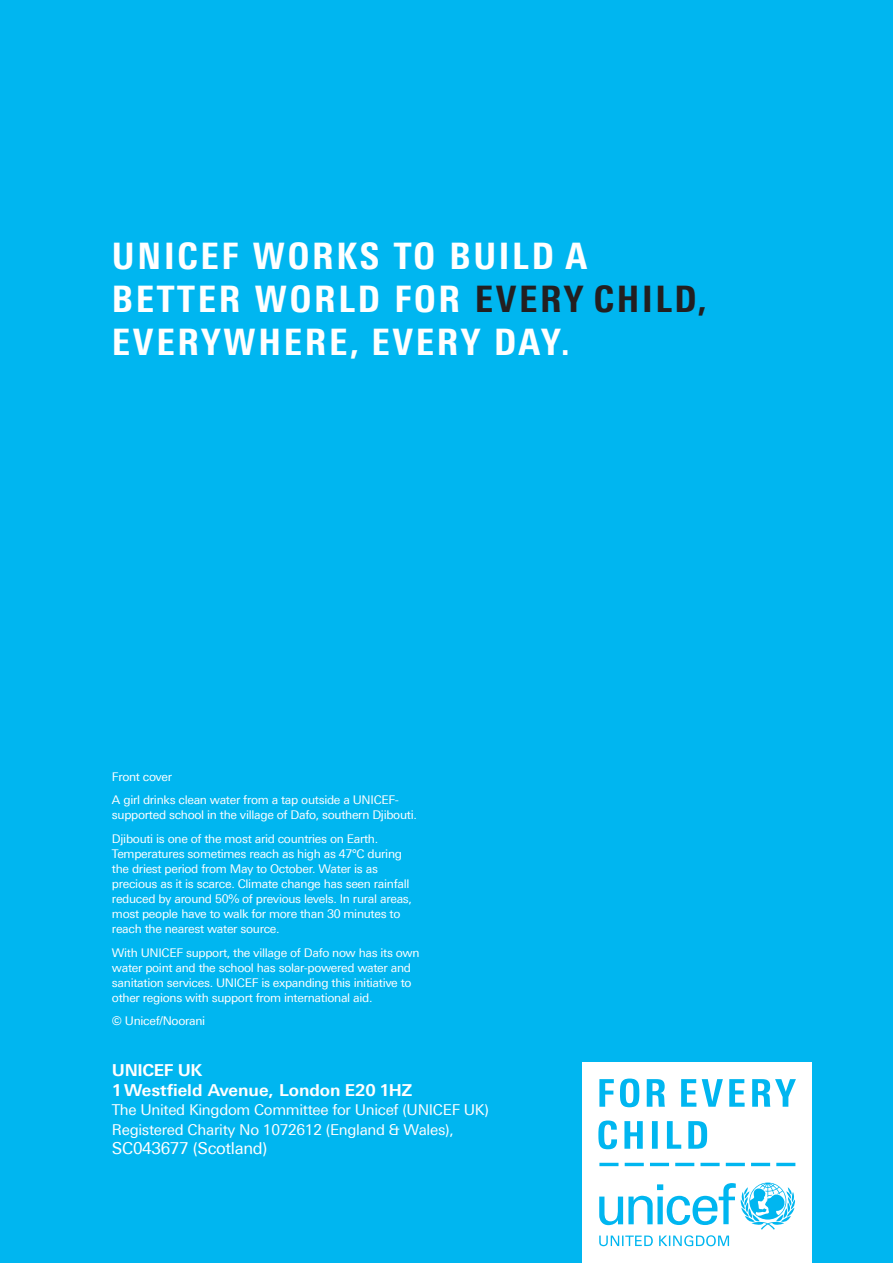
<style>
.page{position:relative;width:893px;height:1263px;background:#00b6f0}
.page>*{position:absolute;margin:0;border:0;box-sizing:border-box;transform-origin:0 0}
.t1{font:800 condensed 36.45px/43px "Univers Next Pro";letter-spacing:.075em;color:#fff}
.t2{font:700 16.5px/19.5px "Univers Next Pro";color:#fff}
.t3{font:16.5px "Univers Next Pro";letter-spacing:-.02em;color:#fff}
.t4{font:15px "Univers Next Pro";letter-spacing:-.02em;color:#fff}
.t5{font:12px/15px "Univers Next Pro";letter-spacing:-.025em;color:#fff}
.s1{color:#231f20}
</style>
<div class="page">
<div style="left:583px;top:1062px;width:229px;height:201px;background:#fff"></div>
<svg style="left:599px;top:1182px;width:196px;height:47px"></svg>
<svg style="left:599px;top:1235px;width:130px;height:11px"></svg>
<hr style="left:599px;top:1163px;width:19px;height:3px;background:#00b6f0">
<hr style="left:625px;top:1163px;width:19px;height:3px;background:#00b6f0">
<hr style="left:650px;top:1163px;width:19px;height:3px;background:#00b6f0">
<hr style="left:675px;top:1163px;width:19px;height:3px;background:#00b6f0">
<hr style="left:700px;top:1163px;width:20px;height:3px;background:#00b6f0">
<hr style="left:726px;top:1163px;width:19px;height:3px;background:#00b6f0">
<hr style="left:751px;top:1163px;width:19px;height:3px;background:#00b6f0">
<hr style="left:776px;top:1163px;width:19px;height:3px;background:#00b6f0">
<svg style="left:598px;top:1120px;width:109px;height:29px"></svg>
<svg style="left:599px;top:1078px;width:197px;height:29px"></svg>
<p class="t1" style="left:112px;top:234px;width:596px">UNICEF WORKS TO BUILD A<br>BETTER WORLD FOR <span class="s1">EVERY CHILD,<br></span>EVERYWHERE, EVERY DAY.</p>
<p class="t5" style="left:112px;top:769px;width:62px">Front cover</p>
<p class="t5" style="left:112px;top:793px;width:306px">A girl drinks clean water from a tap outside a UNICEF&shy;supported school in the village of Dafo, southern Djibouti.</p>
<p class="t5" style="left:112px;top:831px;width:302px">Djibouti is one of the most arid countries on Earth.<br>Temperatures sometimes reach as high as 47°C during the driest period from May to October. Water is as precious as it is scarce. Climate change has seen rainfall reduced by around 50% of previous levels. In rural areas, most people have to walk for more than 30 minutes to reach the nearest water source.</p>
<p class="t5" style="left:112px;top:945px;width:309px">With UNICEF support, the village of Dafo now has its own water point and the school has solar-powered water and sanitation services. UNICEF is expanding this initiative to other regions with support from international aid.</p>
<p class="t5" style="left:112px;top:1013px;width:95px">© Unicef/Noorani</p>
<p class="t2" style="left:112px;top:1060px;width:302px">UNICEF UK<br>1 Westfield Avenue, London E20 1HZ</p>
<p class="t4" style="left:112px;top:1101px;width:378px">The United Kingdom Committee for Unicef (UNICEF UK)</p>
<p class="t4" style="left:112px;top:1121px;width:343px">Registered Charity No 1072612 (England &amp; Wales),</p>
<p class="t3" style="left:112px;top:1139px;width:157px">SC043677 (Scotland)</p>
</div>
